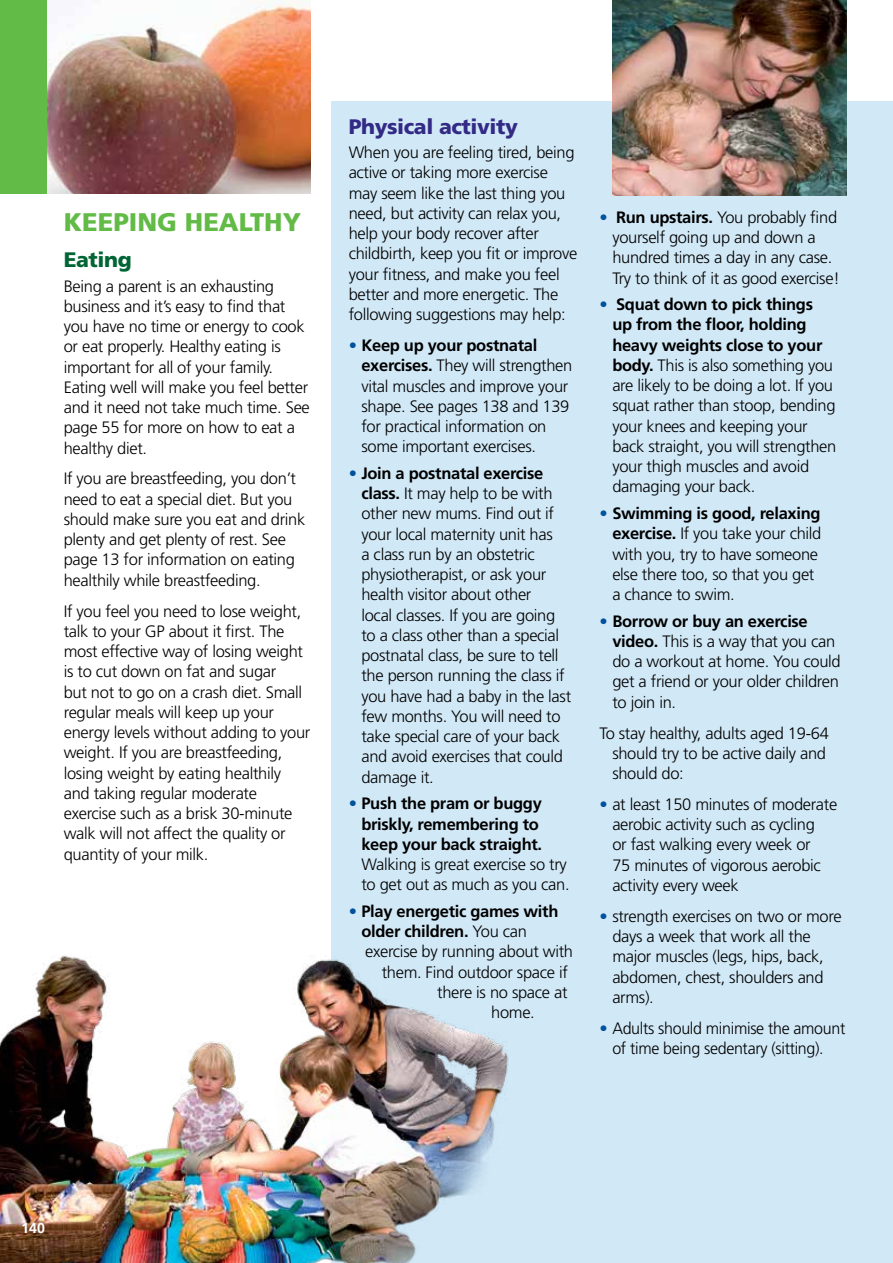
<style>
.page{position:relative;width:893px;height:1263px;background:#fff}
.page>*{position:absolute;margin:0;border:0;box-sizing:border-box;transform-origin:0 0}
.t1{font:900 25.5px "Frutiger";color:#62bb46}
.t2{font:900 21px "Frutiger";letter-spacing:-.02em;color:#332a86}
.t3{font:900 21px "Frutiger";letter-spacing:-.02em;color:#006535}
.t4{font:300 16.5px/20.2px "Frutiger";letter-spacing:-.02em;color:#000}
.t5{font:700 16.5px/20.2px "Frutiger";letter-spacing:-.02em;color:#000}
.t6{font:700 14.25px "Frutiger";color:#fff}
.s1{color:#00529c}
.s2{font-weight:700}
.s3{font-weight:300;color:#00529c}
.s4{font-weight:300}
</style>
<div class="page">
<div style="left:332px;top:999px;width:561px;height:264px;background:#d1e8f6"></div>
<div style="left:332px;top:101px;width:561px;height:1116px;background:#d1e8f6"></div>
<img style="left:47px;top:0;width:263px;height:193px">
<img style="left:0;top:894px;width:509px;height:369px">
<img style="left:612px;top:0;width:234px;height:196px">
<div style="left:0;top:0;width:47px;height:193px;background:#62bb46"></div>
<h1 class="t1" style="left:64px;top:207px;width:239px">KEEPING HEALTHY</h1>
<p class="t3" style="left:64px;top:247px;width:70px">Eating</p>
<p class="t4" style="left:64px;top:276px;width:248px">Being a parent is an exhausting business and it’s easy to find that you have no time or energy to cook or eat properly. Healthy eating is important for all of your family.<br>Eating well will make you feel better and it need not take much time. See page 55 for more on how to eat a healthy diet.</p>
<p class="t4" style="left:64px;top:469px;width:243px">If you are breastfeeding, you don’t need to eat a special diet. But you should make sure you eat and drink plenty and get plenty of rest. See page 13 for information on eating healthily while breastfeeding.</p>
<p class="t4" style="left:64px;top:601px;width:248px">If you feel you need to lose weight, talk to your GP about it first. The most effective way of losing weight is to cut down on fat and sugar<br>but not to go on a crash diet. Small regular meals will keep up your energy levels without adding to your weight. If you are breastfeeding, losing weight by eating healthily and taking regular moderate exercise such as a brisk 30-minute walk will not affect the quality or quantity of your milk.</p>
<p class="t2" style="left:349px;top:114px;width:171px">Physical activity</p>
<p class="t4" style="left:349px;top:142px;width:230px">When you are feeling tired, being active or taking more exercise may seem like the last thing you need, but activity can relax you, help your body recover after childbirth, keep you fit or improve your fitness, and make you feel better and more energetic. The following suggestions may help:</p>
<p class="t4" style="left:361px;top:335px;width:212px;text-indent:-13px"><span class="s1">•</span> <span class="s2">Keep up your postnatal exercises.</span> They will strengthen vital muscles and improve your shape. See pages 138 and 139 for practical information on some important exercises.</p>
<p class="t4" style="left:361px;top:463px;width:211px;text-indent:-13px"><span class="s1">•</span> <span class="s2">Join a postnatal exercise class.</span> It may help to be with other new mums. Find out if your local maternity unit has<br>a class run by an obstetric physiotherapist, or ask your health visitor about other<br>local classes. If you are going to a class other than a special postnatal class, be sure to tell the person running the class if you have had a baby in the last few months. You will need to take special care of your back and avoid exercises that could damage it.</p>
<p class="t5" style="left:361px;top:793px;width:182px;text-indent:-13px"><span class="s3">•</span> Push the pram or buggy briskly, remembering to keep your back straight.</p>
<p class="t4" style="left:361px;top:854px;width:210px">Walking is great exercise so try to get out as much as you can.</p>
<p class="t5" style="left:349px;top:901px;width:211px"><span class="s3">•</span> Play energetic games with</p>
<p class="t5" style="left:361px;top:921px;width:167px">older children. <span class="s4">You can</span></p>
<p class="t4" style="left:365px;top:941px;width:209px">exercise by running about with</p>
<p class="t4" style="left:382px;top:962px;width:188px">them. Find outdoor space if</p>
<p class="t4" style="left:437px;top:982px;width:132px">there is no space at</p>
<p class="t4" style="left:491px;top:1002px;width:45px">home.</p>
<p class="t4" style="left:612px;top:207px;width:229px;text-indent:-13px"><span class="s1">•</span> <span class="s2">Run upstairs.</span> You probably find yourself going up and down a hundred times a day in any case.<br>Try to think of it as good exercise!</p>
<p class="t4" style="left:612px;top:294px;width:226px;text-indent:-13px"><span class="s1">•</span> <span class="s2">Squat down to pick things up from the floor, holding heavy weights close to your body.</span> This is also something you are likely to be doing a lot. If you squat rather than stoop, bending your knees and keeping your back straight, you will strengthen your thigh muscles and avoid damaging your back.</p>
<p class="t4" style="left:612px;top:503px;width:211px;text-indent:-13px"><span class="s1">•</span> <span class="s2">Swimming is good, relaxing exercise.</span> If you take your child with you, try to have someone else there too, so that you get a chance to swim.</p>
<p class="t4" style="left:612px;top:611px;width:230px;text-indent:-13px"><span class="s1">•</span> <span class="s2">Borrow or buy an exercise video.</span> This is a way that you can do a workout at home. You could get a friend or your older children to join in.</p>
<p class="t4" style="left:612px;top:723px;width:218px;text-indent:-13px">To stay healthy, adults aged 19-64 should try to be active daily and should do:</p>
<p class="t4" style="left:612px;top:794px;width:226px;text-indent:-13px"><span class="s1">•</span> at least 150 minutes of moderate aerobic activity such as cycling<br>or fast walking every week or<br>75 minutes of vigorous aerobic activity every week</p>
<p class="t4" style="left:612px;top:906px;width:231px;text-indent:-13px"><span class="s1">•</span> strength exercises on two or more days a week that work all the major muscles (legs, hips, back, abdomen, chest, shoulders and arms).</p>
<p class="t4" style="left:600px;top:1018px;width:247px;text-align:center"><span class="s1">•</span> Adults should minimise the amount of time being sedentary (sitting).</p>
<p class="t6" style="left:21px;top:1220px;width:25px">140</p>
</div>
